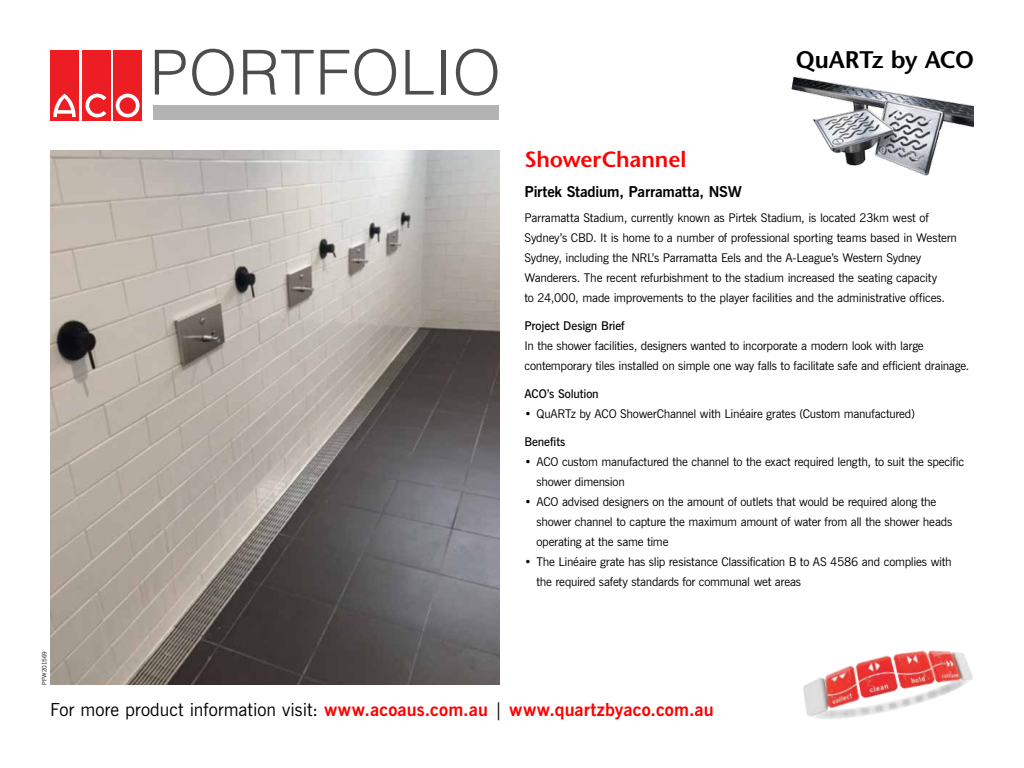
<style>
.page{position:relative;width:1024px;height:768px;background:#fff}
.page>*{position:absolute;margin:0;border:0;box-sizing:border-box;transform-origin:0 0}
.t1{font:300 62px "Helvetica";letter-spacing:.015em;color:#4d4d4d}
.t2{font:600 24px "Stone Sans";letter-spacing:-.01em;color:#000}
.t3{font:600 22px "Stone Sans";letter-spacing:-.005em;color:#f00}
.t4{font:700 18px "News Gothic BT";letter-spacing:.01em;color:#f00}
.t5{font:700 15px "News Gothic BT";letter-spacing:-.015em;color:#000}
.t6{font:12px/20px "News Gothic BT";letter-spacing:-.02em;color:#000}
.t7{font:600 12px "News Gothic BT";letter-spacing:-.01em;color:#000}
.t8{font:6px "News Gothic BT";letter-spacing:.005em;color:#000}
.s1{font-weight:400;color:#000}
</style>
<div class="page">
<img style="left:50px;top:150px;width:450px;height:535px">
<div style="left:154px;top:105px;width:345px;height:15px;background:#b3b3b3"></div>
<div style="left:113px;top:50px;width:29px;height:71px;background:#ed1d24"></div>
<div style="left:50px;top:50px;width:29px;height:71px;background:#ed1d24"></div>
<div style="left:82px;top:50px;width:28px;height:71px;background:#ed1d24"></div>
<svg style="left:116px;top:94px;width:24px;height:23px"></svg>
<svg style="left:85px;top:94px;width:21px;height:23px"></svg>
<svg style="left:53px;top:94px;width:23px;height:23px"></svg>
<img style="left:803px;top:650px;width:170px;height:69px">
<img style="left:791px;top:77px;width:183px;height:99px">
<p class="t8" style="left:41px;top:685px;width:35px;rotate:-90deg">PFW201569</p>
<h1 class="t1" style="left:150px;top:23px;width:352px">PORTFOLIO</h1>
<h2 class="t2" style="left:796px;top:45px;width:180px">QuARTz by ACO</h2>
<h3 class="t3" style="left:524px;top:146px;width:163px">ShowerChannel</h3>
<p class="t5" style="left:524px;top:182px;width:219px">Pirtek Stadium, Parramatta, NSW</p>
<p class="t6" style="left:524px;top:207px;width:434px">Parramatta Stadium, currently known as Pirtek Stadium, is located 23km west of Sydney’s CBD. It is home to a number of professional sporting teams based in Western Sydney, including the NRL’s Parramatta Eels and the A-League’s Western Sydney Wanderers. The recent refurbishment to the stadium increased the seating capacity<br>to 24,000, made improvements to the player facilities and the administrative offices.</p>
<p class="t7" style="left:524px;top:318px;width:102px">Project Design Brief</p>
<p class="t6" style="left:524px;top:335px;width:446px">In the shower facilities, designers wanted to incorporate a modern look with large contemporary tiles installed on simple one way falls to facilitate safe and efficient drainage.</p>
<p class="t7" style="left:524px;top:386px;width:76px">ACO’s Solution</p>
<p class="t6" style="left:524px;top:403px;width:392px">• QuARTz by ACO ShowerChannel with Linéaire grates (Custom manufactured)</p>
<p class="t7" style="left:524px;top:434px;width:43px">Benefits</p>
<p class="t6" style="left:536px;top:451px;width:429px;text-indent:-12px">• ACO custom manufactured the channel to the exact required length, to suit the specific shower dimension</p>
<p class="t6" style="left:536px;top:491px;width:417px;text-indent:-12px">• ACO advised designers on the amount of outlets that would be required along the shower channel to capture the maximum amount of water from all the shower heads operating at the same time</p>
<p class="t6" style="left:536px;top:551px;width:417px;text-indent:-12px">• The Linéaire grate has slip resistance Classification B to AS 4586 and complies with the required safety standards for communal wet areas</p>
<h3 class="t4" style="left:50px;top:699px;width:665px"><span class="s1">For more product information visit:</span> www.acoaus.com.au <span class="s1">|</span> www.quartzbyaco.com.au</h3>
</div>
